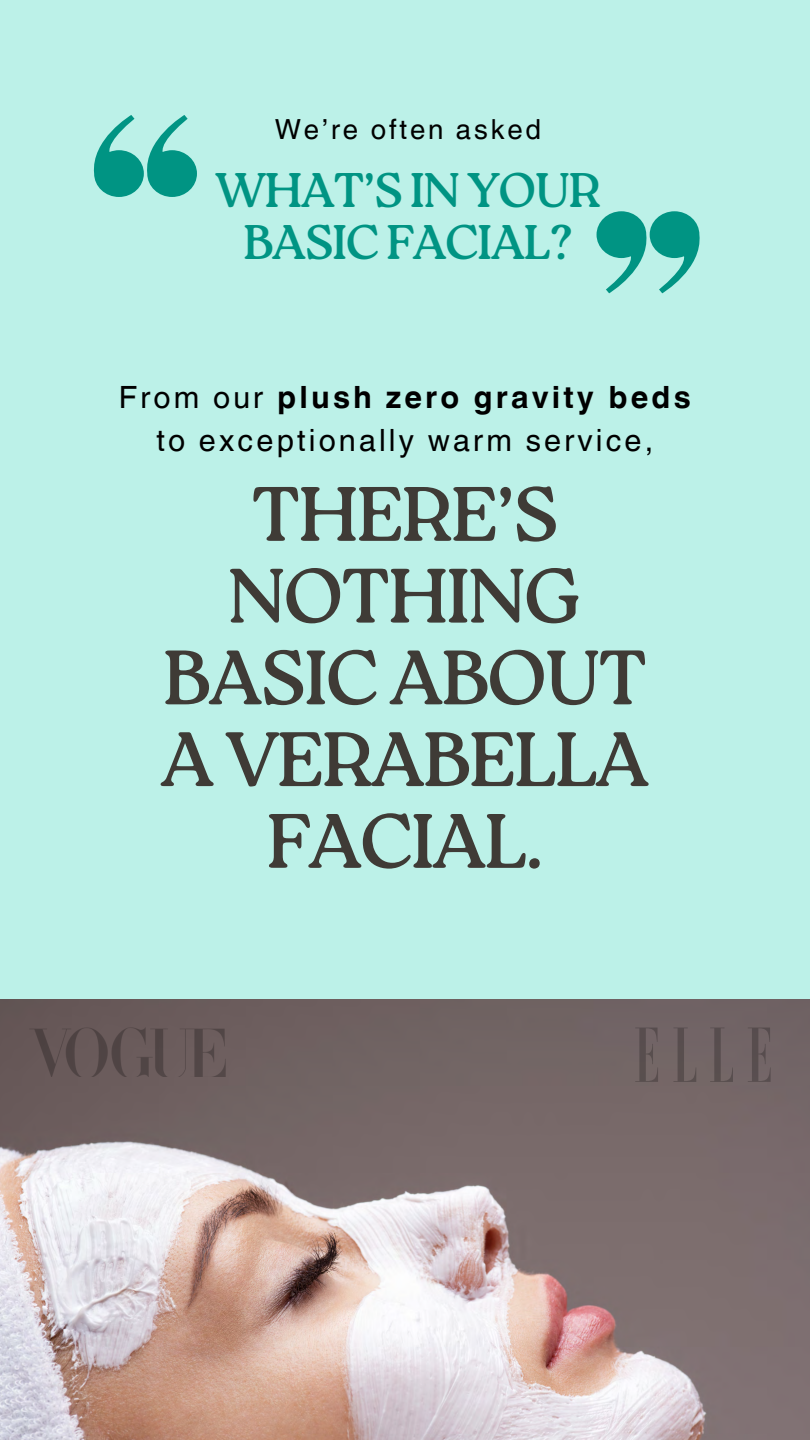
<style>
.page{position:relative;width:810px;height:1440px;background:#bcf1e8}
.page>*{position:absolute;margin:0;border:0;box-sizing:border-box;transform-origin:0 0}
.t1{font:76.9px/81.8px "Roca Two";letter-spacing:-.03em;color:#3f3b36;text-align:center}
.t2{font:48.5px/51.9px "Roca Two";letter-spacing:-.03em;color:#009483;text-align:center}
.t3{font:30.7px/42.8px "Helvetica World";letter-spacing:.105em;color:#000;text-align:center}
.t4{font:27.7px "Helvetica World";letter-spacing:.105em;color:#000}
.s1{font-weight:700}
</style>
<div class="page">
<svg style="left:93px;top:115px;width:104px;height:82px"></svg>
<svg style="left:597px;top:211px;width:103px;height:82px"></svg>
<img style="left:0;top:999px;width:810px;height:441px">
<img style="left:29px;top:1027px;width:198px;height:50px">
<svg style="left:635px;top:1028px;width:23px;height:54px"></svg>
<svg style="left:673px;top:1028px;width:23px;height:54px"></svg>
<svg style="left:710px;top:1028px;width:23px;height:54px"></svg>
<svg style="left:748px;top:1028px;width:23px;height:54px"></svg>
<p class="t4" style="left:275px;top:113px;width:268px">We’re often asked</p>
<p class="t2" style="left:215px;top:164px;width:388px">WHAT’S IN YOUR<br>BASIC FACIAL?</p>
<p class="t3" style="left:119px;top:376px;width:573px">From our <span class="s1">plush zero gravity beds </span>to exceptionally warm service,</p>
<p class="t1" style="left:161px;top:473px;width:490px">THERE’S<br>NOTHING<br>BASIC ABOUT<br>A VERABELLA<br>FACIAL.</p>
</div>
